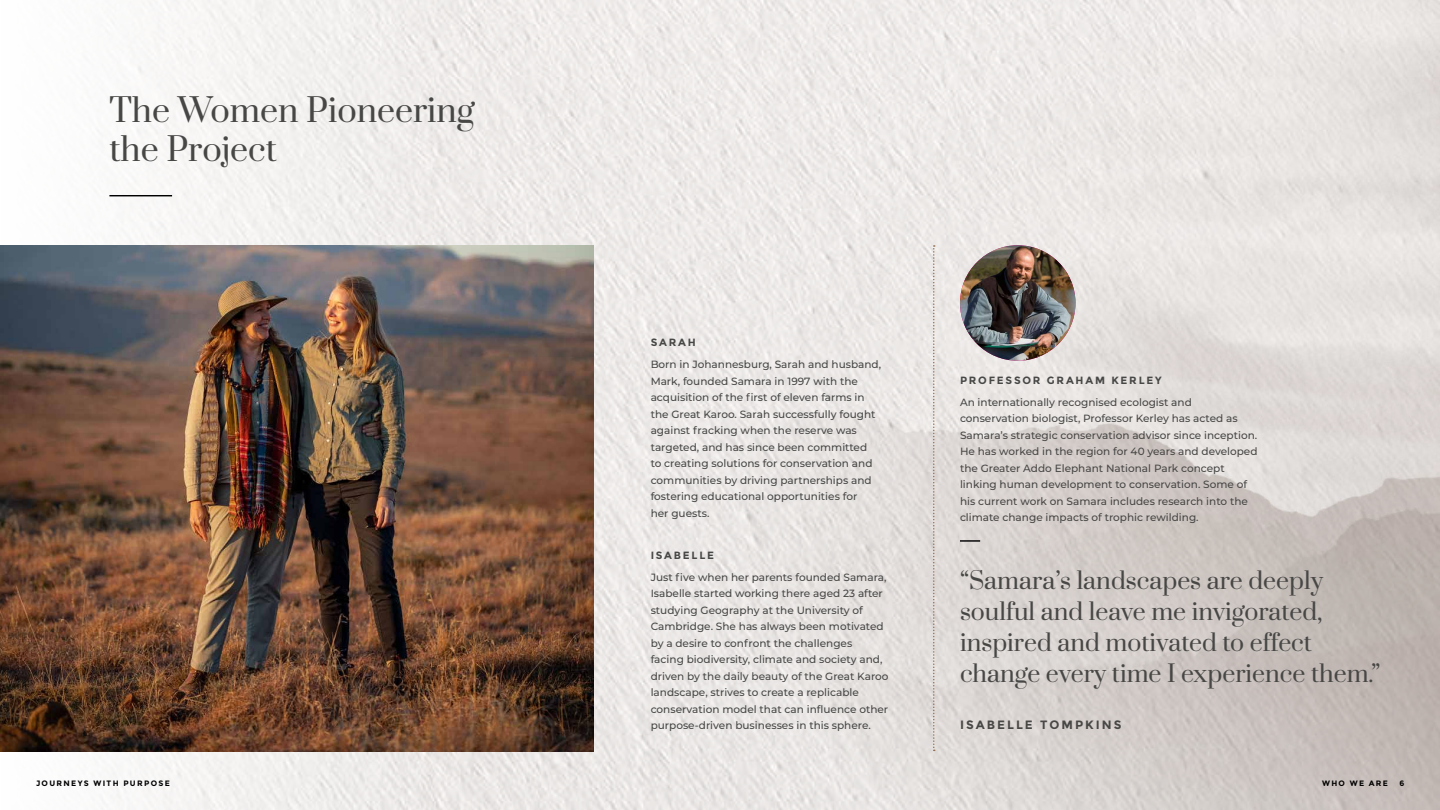
<style>
.page{position:relative;width:1440px;height:810px;background:#fff}
.page>*{position:absolute;margin:0;border:0;box-sizing:border-box;transform-origin:0 0}
.t1{font:32.25px/38.7px "Prata";color:#474746}
.t2{font:23.25px/30.8px "Prata";color:#474746}
.t3{font:700 12.08px "Montserrat";letter-spacing:.17em;color:#474746}
.t4{font:500 10.5px/16.5px "Montserrat";color:#474746}
.t5{font:700 10.5px "Montserrat";letter-spacing:.17em;color:#474746}
.t6{font:700 7.8px "Montserrat";letter-spacing:.17em;color:#000}
</style>
<div class="page">
<img style="left:0;top:0;width:1440px;height:810px">
<hr style="left:109px;top:195px;width:63px;height:1px;background:#000">
<svg style="left:933px;top:245px;width:2px;height:506px"></svg>
<img style="left:0;top:245px;width:594px;height:506px">
<hr style="left:960px;top:540px;width:20px;height:2px;background:#000">
<img style="left:960px;top:245px;width:116px;height:116px;border-radius:58px">
<p class="t1" style="left:109px;top:92px;width:366px">The Women Pioneering the Project</p>
<p class="t5" style="left:651px;top:336px;width:47px">SARAH</p>
<p class="t4" style="left:651px;top:356px;width:232px">Born in Johannesburg, Sarah and husband, Mark, founded Samara in 1997 with the acquisition of the first of eleven farms in the Great Karoo. Sarah successfully fought against fracking when the reserve was targeted, and has since been committed<br>to creating solutions for conservation and communities by driving partnerships and fostering educational opportunities for<br>her guests.</p>
<p class="t5" style="left:651px;top:549px;width:65px">ISABELLE</p>
<p class="t4" style="left:651px;top:568px;width:239px">Just five when her parents founded Samara, Isabelle started working there aged 23 after studying Geography at the University of Cambridge. She has always been motivated by a desire to confront the challenges<br>facing biodiversity, climate and society and, driven by the daily beauty of the Great Karoo landscape, strives to create a replicable conservation model that can influence other purpose-driven businesses in this sphere.</p>
<p class="t5" style="left:960px;top:374px;width:203px">PROFESSOR GRAHAM KERLEY</p>
<p class="t4" style="left:960px;top:393px;width:299px">An internationally recognised ecologist and conservation biologist, Professor Kerley has acted as Samara’s strategic conservation advisor since inception.<br>He has worked in the region for 40 years and developed the Greater Addo Elephant National Park concept linking human development to conservation. Some of his current work on Samara includes research into the climate change impacts of trophic rewilding.</p>
<p class="t2" style="left:960px;top:566px;width:422px">“Samara’s landscapes are deeply soulful and leave me invigorated, inspired and motivated to effect change every time I experience them.”</p>
<p class="t3" style="left:960px;top:717px;width:163px">ISABELLE TOMPKINS</p>
<p class="t6" style="left:36px;top:779px;width:135px">JOURNEYS WITH PURPOSE</p>
<p class="t6" style="left:1322px;top:779px;width:68px">WHO WE ARE</p>
<p class="t6" style="left:1400px;top:779px;width:6px">6</p>
</div>
